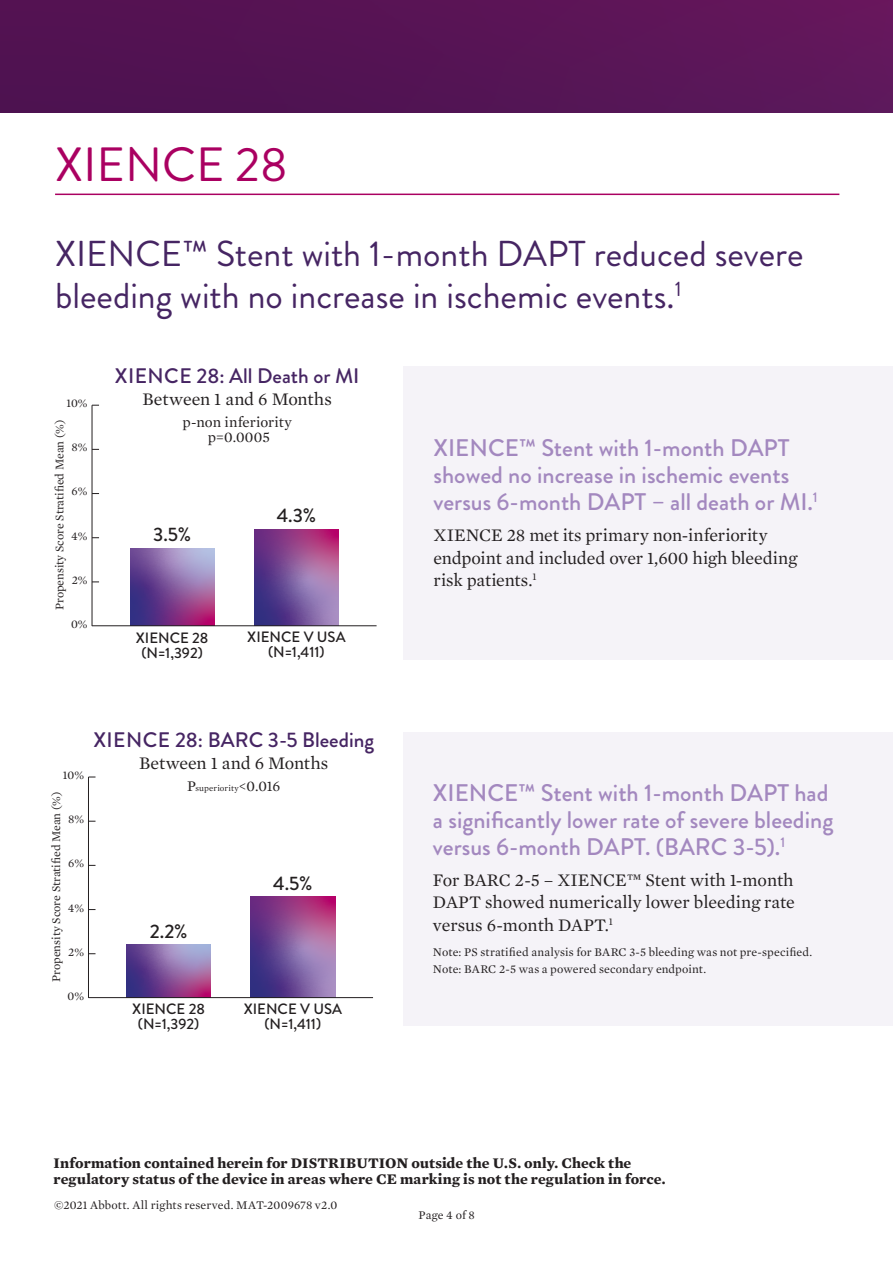
<style>
.page{position:relative;width:893px;height:1263px;background:#fff}
.page>*{position:absolute;margin:0;border:0;box-sizing:border-box;transform-origin:0 0}
.XIENCE_TITLE{font:48px "Brandon Grotesque";color:#aa0061}
.Main_Title_A{font:36px/42px "Brandon Grotesque";color:#462563}
.Main_Sub_A{font:500 24px/27px "Brandon Grotesque";color:#a388bf}
.Main_Sub_A-2{font:500 21px "Brandon Grotesque";color:#462563}
.t1{font:500 19.5px "Brandon Grotesque";color:#231f20}
.Main_Sub_A-3{font:18px/22.5px "Mercury Text G1";letter-spacing:-.01em;color:#231f20}
.Body_A{font:18px/22.5px "Mercury Text G1";color:#231f20;text-align:justify}
._2018_BoilerPlate_10{font:700 15px/15.8px "Mercury Text G1";letter-spacing:.005em;color:#231f20}
.t2{font:500 15px/15px "Brandon Grotesque";color:#231f20;text-align:center}
.Footnote{font:15px "Mercury Text G1";color:#231f20}
._2018_BoilerPlate_8p{font:12px "Mercury Text G1";letter-spacing:.005em;color:#231f20}
.Footnote-2{font:8.7px "Mercury Text G1";letter-spacing:.015em;color:#231f20}
.s1{font-size:15px}
</style>
<div class="page">
<hr style="left:55px;top:194px;width:784px;height:1px;background:#aa0061">
<div style="left:404px;top:366px;width:489px;height:293px;background:#f5f3f8"></div>
<svg style="left:130px;top:548px;width:84px;height:77px;background:#82589c"></svg>
<svg style="left:254px;top:530px;width:85px;height:95px;background:#805095"></svg>
<hr style="left:92px;top:625px;width:285px;height:1px;background:#231f20">
<hr style="left:92px;top:405px;width:1px;height:221px;background:#231f20">
<div style="left:404px;top:733px;width:489px;height:293px;background:#f5f3f8"></div>
<svg style="left:126px;top:944px;width:85px;height:53px;background:#81589c"></svg>
<svg style="left:251px;top:896px;width:84px;height:101px;background:#804f95"></svg>
<hr style="left:89px;top:997px;width:284px;height:1px;background:#231f20">
<hr style="left:88px;top:777px;width:1px;height:221px;background:#231f20">
<div style="left:0;top:0;width:893px;height:113px;background:#561455"></div>
<p class="XIENCE_TITLE" style="left:55px;top:131px;width:234px">XIENCE 28</p>
<p class="Main_Title_A" style="left:55px;top:233px;width:750px">XIENCE™ Stent with 1-month DAPT reduced severe bleeding with no increase in ischemic events.<sup>1</sup></p>
<p class="_2018_BoilerPlate_8p" style="left:66px;top:394px;width:23px">10%</p>
<p class="_2018_BoilerPlate_8p" style="left:51px;top:610px;width:192px;rotate:-90deg">Propensity Score Stratified Mean (%)</p>
<p class="_2018_BoilerPlate_8p" style="left:72px;top:439px;width:17px">8%</p>
<p class="_2018_BoilerPlate_8p" style="left:72px;top:483px;width:17px">6%</p>
<p class="_2018_BoilerPlate_8p" style="left:71px;top:527px;width:18px">4%</p>
<p class="_2018_BoilerPlate_8p" style="left:72px;top:571px;width:17px">2%</p>
<p class="_2018_BoilerPlate_8p" style="left:71px;top:615px;width:18px">0%</p>
<p class="Main_Sub_A-2" style="left:115px;top:362px;width:246px">XIENCE 28: All Death or MI</p>
<p class="Main_Sub_A-3" style="left:143px;top:387px;width:191px">Between 1 and 6 Months</p>
<p class="Footnote" style="left:183px;top:411px;width:111px">p-non inferiority</p>
<p class="Footnote" style="left:208px;top:426px;width:64px">p=0.0005</p>
<p class="t1" style="left:153px;top:521px;width:40px">3.5%</p>
<p class="t1" style="left:277px;top:502px;width:41px">4.3%</p>
<p class="t2" style="left:136px;top:630px;width:74px;line-height:15.9px">XIENCE 28 (N=1,392)</p>
<p class="t2" style="left:247px;top:630px;width:100px">XIENCE V USA (N=1,411)</p>
<p class="_2018_BoilerPlate_8p" style="left:63px;top:766px;width:23px">10%</p>
<p class="_2018_BoilerPlate_8p" style="left:47px;top:982px;width:192px;rotate:-90deg">Propensity Score Stratified Mean (%)</p>
<p class="_2018_BoilerPlate_8p" style="left:68px;top:810px;width:17px">8%</p>
<p class="_2018_BoilerPlate_8p" style="left:68px;top:855px;width:17px">6%</p>
<p class="_2018_BoilerPlate_8p" style="left:68px;top:899px;width:18px">4%</p>
<p class="_2018_BoilerPlate_8p" style="left:68px;top:943px;width:17px">2%</p>
<p class="_2018_BoilerPlate_8p" style="left:68px;top:987px;width:18px">0%</p>
<p class="Main_Sub_A-2" style="left:93px;top:726px;width:282px">XIENCE 28: BARC 3-5 Bleeding</p>
<p class="Main_Sub_A-3" style="left:139px;top:751px;width:191px">Between 1 and 6 Months</p>
<p class="Footnote-2" style="left:187px;top:782px;width:95px"><span class="s1">P</span>superiority<span class="s1">&lt;0.016</span></p>
<p class="t1" style="left:150px;top:917px;width:39px">2.2%</p>
<p class="t1" style="left:273px;top:869px;width:41px">4.5%</p>
<p class="t2" style="left:132px;top:1002px;width:74px">XIENCE 28 (N=1,392)</p>
<p class="t2" style="left:244px;top:1002px;width:100px">XIENCE V USA (N=1,411)</p>
<p class="Main_Sub_A" style="left:433px;top:435px;width:386px">XIENCE™ Stent with 1-month DAPT showed no increase in ischemic events versus 6-month DAPT – all death or MI.<sup>1</sup></p>
<p class="Main_Sub_A-3" style="left:433px;top:523px;width:365px">XIENCE 28 met its primary non-inferiority endpoint and included over 1,600 high bleeding risk patients.<sup>1</sup></p>
<p class="Main_Sub_A" style="left:433px;top:779px;width:402px">XIENCE™ Stent with 1-month DAPT had a significantly lower rate of severe bleeding versus 6-month DAPT. (BARC 3-5).<sup>1</sup></p>
<p class="Body_A" style="left:433px;top:867px;width:363px">For BARC 2-5 – XIENCE™ Stent with 1-month DAPT showed numerically lower bleeding rate versus 6-month DAPT.<sup>1</sup></p>
<p class="_2018_BoilerPlate_8p" style="left:433px;top:943px;width:381px">Note: PS stratified analysis for BARC 3-5 bleeding was not pre-specified.</p>
<p class="_2018_BoilerPlate_8p" style="left:433px;top:960px;width:275px">Note: BARC 2-5 was a powered secondary endpoint.</p>
<p class="_2018_BoilerPlate_10" style="left:54px;top:1155px;width:613px">Information contained herein for DISTRIBUTION outside the U.S. only. Check the regulatory status of the device in areas where CE marking is not the regulation in force.</p>
<p class="_2018_BoilerPlate_8p" style="left:54px;top:1196px;width:285px">©2021 Abbott. All rights reserved. MAT-2009678 v2.0</p>
<p class="_2018_BoilerPlate_8p" style="left:419px;top:1206px;width:58px">Page 4 of 8</p>
</div>
